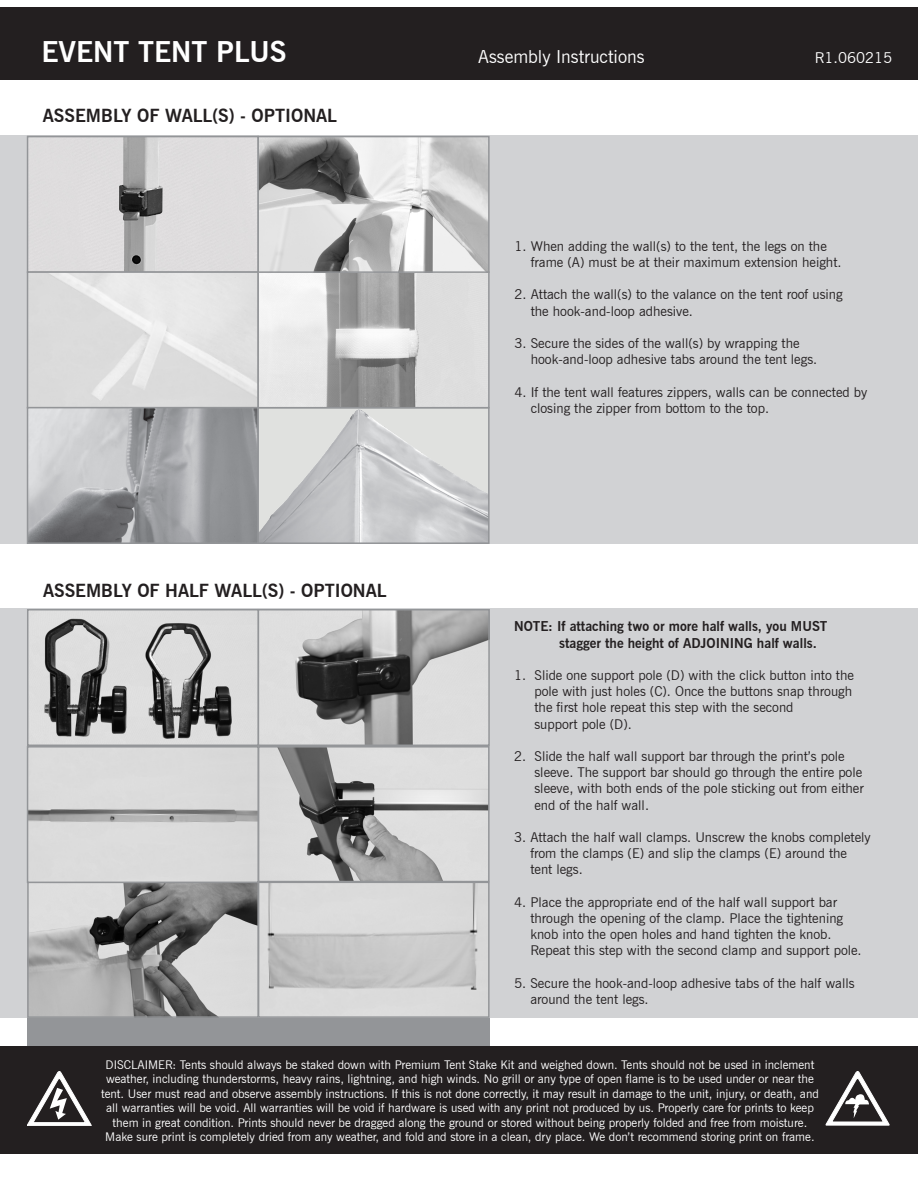
<style>
.page{position:relative;width:918px;height:1188px;background:#fff}
.page>*{position:absolute;margin:0;border:0;box-sizing:border-box;transform-origin:0 0}
.t1{font:700 28.5px "News Gothic BT";color:#fff}
.t2{font:700 18px "News Gothic BT";color:#231f20}
.t3{font:18px "News Gothic BT";color:#fff}
.t4{font:15px "News Gothic BT";color:#fff}
.t5{font:13.5px "News Gothic BT";color:#231f20}
.t6{font:700 13.5px "News Gothic BT";color:#231f20}
.t7{font:12px/14.4px "News Gothic BT";color:#fff;text-align:center}
</style>
<div class="page">
<div style="left:0;top:136px;width:918px;height:408px;background:#d1d2d4"></div>
<div style="left:0;top:609px;width:918px;height:409px;background:#d1d2d4"></div>
<div style="left:27px;top:609px;width:463px;height:477px;background:#939598"></div>
<img style="left:30px;top:885px;width:226px;height:130px">
<div style="left:27px;top:882px;width:232px;height:136px;border:2px solid #939598"></div>
<svg style="left:261px;top:749px;width:226px;height:130px;background:#b5b5b5"></svg>
<div style="left:258px;top:746px;width:232px;height:136px;border:2px solid #939598"></div>
<svg style="left:261px;top:885px;width:226px;height:130px;background:#d1d1d1"></svg>
<div style="left:258px;top:882px;width:232px;height:136px;border:2px solid #939598"></div>
<div style="left:0;top:7px;width:918px;height:73px;background:#231f20"></div>
<div style="left:0;top:1047px;width:918px;height:107px;background:#231f20"></div>
<svg style="left:27px;top:1071px;width:64px;height:55px"></svg>
<svg style="left:825px;top:1071px;width:65px;height:54px"></svg>
<img style="left:30px;top:139px;width:226px;height:131px">
<div style="left:27px;top:136px;width:232px;height:137px;border:2px solid #939598"></div>
<svg style="left:30px;top:274px;width:226px;height:131px;fill:#ddd"></svg>
<div style="left:27px;top:271px;width:232px;height:137px;border:2px solid #939598"></div>
<svg style="left:30px;top:410px;width:226px;height:131px"></svg>
<div style="left:27px;top:407px;width:232px;height:137px;border:2px solid #939598"></div>
<svg style="left:260px;top:410px;width:227px;height:131px"></svg>
<div style="left:257px;top:407px;width:233px;height:137px;border:2px solid #939598"></div>
<svg style="left:260px;top:274px;width:227px;height:131px"></svg>
<div style="left:257px;top:271px;width:233px;height:137px;border:2px solid #939598"></div>
<svg style="left:260px;top:139px;width:227px;height:131px"></svg>
<div style="left:257px;top:136px;width:233px;height:137px;border:2px solid #939598"></div>
<img style="left:30px;top:612px;width:226px;height:131px">
<div style="left:27px;top:609px;width:232px;height:137px;border:2px solid #939598"></div>
<svg style="left:30px;top:749px;width:226px;height:131px;background:#d4d4d4"></svg>
<div style="left:27px;top:746px;width:232px;height:137px;border:2px solid #939598"></div>
<svg style="left:261px;top:612px;width:226px;height:131px;background:#a7a7a7"></svg>
<div style="left:258px;top:609px;width:232px;height:137px;border:2px solid #939598"></div>
<p class="t1" style="left:41px;top:35px;width:247px">EVENT TENT PLUS</p>
<p class="t3" style="left:478px;top:46px;width:168px">Assembly Instructions</p>
<p class="t4" style="left:815px;top:49px;width:79px">R1.060215</p>
<p class="t2" style="left:43px;top:105px;width:296px">ASSEMBLY OF WALL(S) - OPTIONAL</p>
<p class="t2" style="left:43px;top:580px;width:345px">ASSEMBLY OF HALF WALL(S) - OPTIONAL</p>
<p class="t5" style="left:514px;top:238px;width:314px">1. When adding the wall(s) to the tent, the legs on the</p>
<p class="t5" style="left:531px;top:254px;width:312px">frame (A) must be at their maximum extension height.</p>
<p class="t5" style="left:514px;top:286px;width:330px">2. Attach the wall(s) to the valance on the tent roof using</p>
<p class="t5" style="left:531px;top:303px;width:164px">the hook-and-loop adhesive.</p>
<p class="t5" style="left:514px;top:335px;width:287px">3. Secure the sides of the wall(s) by wrapping the</p>
<p class="t5" style="left:531px;top:351px;width:288px">hook-and-loop adhesive tabs around the tent legs.</p>
<p class="t5" style="left:514px;top:384px;width:354px">4. If the tent wall features zippers, walls can be connected by</p>
<p class="t5" style="left:531px;top:400px;width:240px">closing the zipper from bottom to the top.</p>
<p class="t6" style="left:514px;top:618px;width:315px">NOTE: If attaching two or more half walls, you MUST</p>
<p class="t6" style="left:559px;top:635px;width:259px">stagger the height of ADJOINING half walls.</p>
<p class="t5" style="left:514px;top:667px;width:341px">1. Slide one support pole (D) with the click button into the</p>
<p class="t5" style="left:534px;top:683px;width:319px">pole with just holes (C). Once the buttons snap through</p>
<p class="t5" style="left:534px;top:700px;width:261px">the first hole repeat this step with the second</p>
<p class="t5" style="left:534px;top:716px;width:99px">support pole (D).</p>
<p class="t5" style="left:514px;top:748px;width:332px">2. Slide the half wall support bar through the print’s pole</p>
<p class="t5" style="left:534px;top:764px;width:329px">sleeve. The support bar should go through the entire pole</p>
<p class="t5" style="left:534px;top:781px;width:331px">sleeve, with both ends of the pole sticking out from either</p>
<p class="t5" style="left:534px;top:797px;width:116px">end of the half wall.</p>
<p class="t5" style="left:514px;top:829px;width:358px">3. Attach the half wall clamps. Unscrew the knobs completely</p>
<p class="t5" style="left:530px;top:845px;width:318px">from the clamps (E) and slip the clamps (E) around the</p>
<p class="t5" style="left:530px;top:862px;width:54px">tent legs.</p>
<p class="t5" style="left:514px;top:894px;width:325px">4. Place the appropriate end of the half wall support bar</p>
<p class="t5" style="left:530px;top:910px;width:314px">through the opening of the clamp. Place the tightening</p>
<p class="t5" style="left:530px;top:926px;width:303px">knob into the open holes and hand tighten the knob.</p>
<p class="t5" style="left:530px;top:943px;width:333px">Repeat this step with the second clamp and support pole.</p>
<p class="t5" style="left:514px;top:975px;width:342px">5. Secure the hook-and-loop adhesive tabs of the half walls</p>
<p class="t5" style="left:530px;top:991px;width:120px">around the tent legs.</p>
<p class="t7" style="left:101px;top:1057px;width:719px">DISCLAIMER: Tents should always be staked down with Premium Tent Stake Kit and weighed down. Tents should not be used in inclement weather, including thunderstorms, heavy rains, lightning, and high winds. No grill or any type of open flame is to be used under or near the tent. User must read and observe assembly instructions. If this is not done correctly, it may result in damage to the unit, injury, or death, and all warranties will be void. All warranties will be void if hardware is used with any print not produced by us. Properly care for prints to keep them in great condition. Prints should never be dragged along the ground or stored without being properly folded and free from moisture.<br>Make sure print is completely dried from any weather, and fold and store in a clean, dry place. We don’t recommend storing print on frame.</p>
</div>
